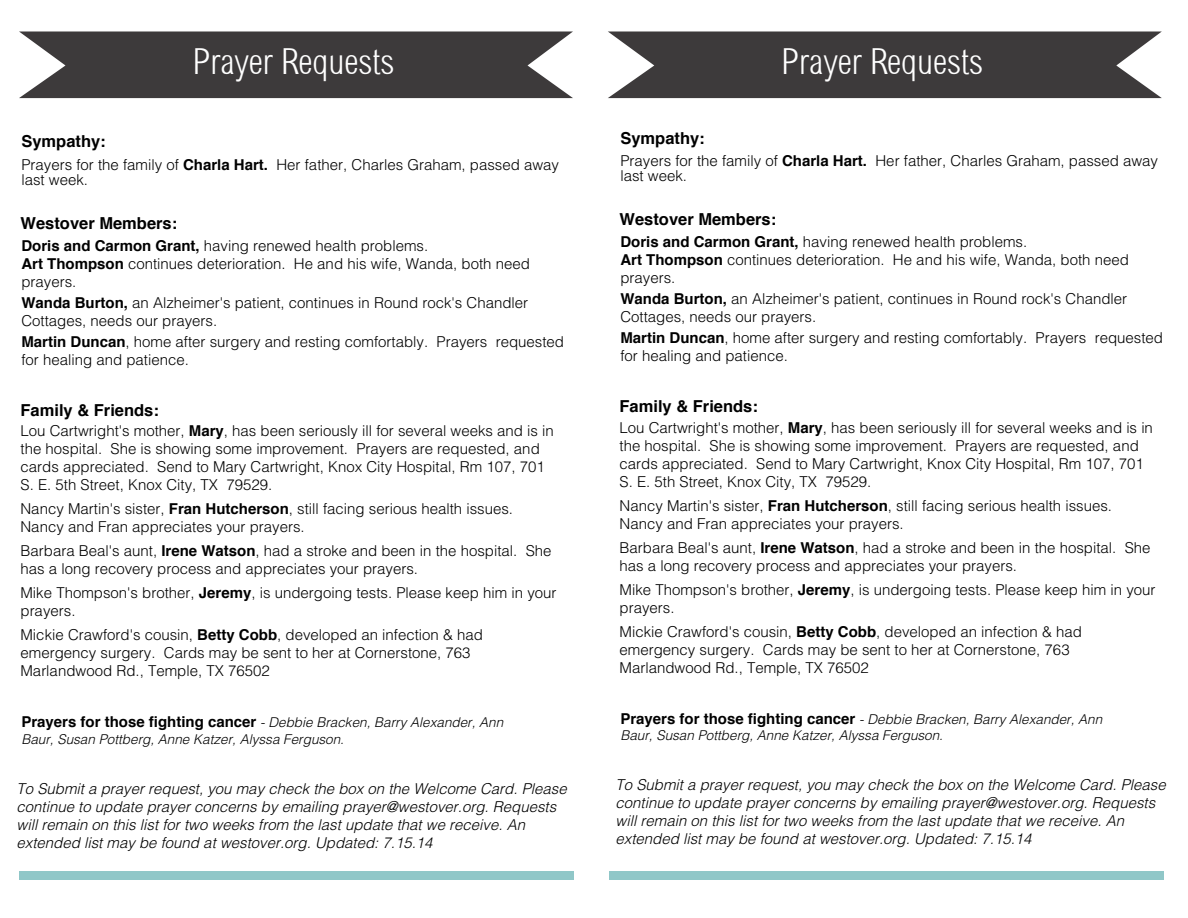
<style>
.page{position:relative;width:1188px;height:918px;background:#fff}
.page>*{position:absolute;margin:0;border:0;box-sizing:border-box;transform-origin:0 0}
.t1{font:36px "Sertig";color:#fff}
.t2{font:700 16.5px "Helvetica";color:#000}
._2_pt_space{font:300 15px/18px "Helvetica";color:#000}
._2_pt_space-2{font:italic 300 15px/18px "Helvetica";color:#000}
.t3{font:italic 300 13.5px/16.2px "Helvetica";color:#000}
.s1{font-weight:700}
.s2{font-weight:700;font-style:normal;font-size:15px}
</style>
<div class="page">
<svg style="left:19px;top:31px;width:554px;height:67px;background:#4e4b4c"></svg>
<div style="left:19px;top:872px;width:554px;height:8px;background:#90c7c8"></div>
<div style="left:609px;top:872px;width:554px;height:8px;background:#90c7c8"></div>
<svg style="left:608px;top:31px;width:554px;height:67px;background:#4e4b4c"></svg>
<p class="t1" style="left:192px;top:40px;width:203px">Prayer Requests</p>
<p class="t1" style="left:781px;top:40px;width:203px">Prayer Requests</p>
<p class="t2" style="left:21px;top:131px;width:86px">Sympathy:</p>
<p class="t2" style="left:620px;top:128px;width:86px">Sympathy:</p>
<p class="_2_pt_space" style="left:21px;top:156px;width:539px;line-height:15px">Prayers for the family of <span class="s1">Charla Hart.</span> Her father, Charles Graham, passed away last week.</p>
<p class="_2_pt_space" style="left:620px;top:153px;width:539px;line-height:15px">Prayers for the family of <span class="s1">Charla Hart.</span> Her father, Charles Graham, passed away last week.</p>
<p class="t2" style="left:21px;top:213px;width:158px">Westover Members:</p>
<p class="t2" style="left:620px;top:209px;width:158px">Westover Members:</p>
<p class="_2_pt_space" style="left:21px;top:236px;width:408px"><span class="s1">Doris and Carmon Grant,</span> having renewed health problems.</p>
<p class="_2_pt_space" style="left:21px;top:254px;width:510px"><span class="s1">Art Thompson</span> continues deterioration. He and his wife, Wanda, both need prayers.</p>
<p class="_2_pt_space" style="left:21px;top:293px;width:508px"><span class="s1">Wanda Burton,</span> an Alzheimer's patient, continues in Round rock's Chandler<br>Cottages, needs our prayers.</p>
<p class="_2_pt_space" style="left:21px;top:332px;width:544px"><span class="s1">Martin Duncan</span>, home after surgery and resting comfortably. Prayers requested for healing and patience.</p>
<p class="_2_pt_space" style="left:620px;top:233px;width:408px"><span class="s1">Doris and Carmon Grant,</span> having renewed health problems.</p>
<p class="_2_pt_space" style="left:620px;top:251px;width:510px"><span class="s1">Art Thompson</span> continues deterioration. He and his wife, Wanda, both need prayers.</p>
<p class="_2_pt_space" style="left:620px;top:290px;width:508px"><span class="s1">Wanda Burton,</span> an Alzheimer's patient, continues in Round rock's Chandler<br>Cottages, needs our prayers.</p>
<p class="_2_pt_space" style="left:620px;top:329px;width:544px"><span class="s1">Martin Duncan</span>, home after surgery and resting comfortably. Prayers requested for healing and patience.</p>
<p class="t2" style="left:21px;top:399px;width:140px">Family &amp; Friends:</p>
<p class="t2" style="left:620px;top:396px;width:140px">Family &amp; Friends:</p>
<p class="_2_pt_space" style="left:21px;top:422px;width:535px">Lou Cartwright's mother, <span class="s1">Mary</span>, has been seriously ill for several weeks and is in the hospital. She is showing some improvement. Prayers are requested, and cards appreciated. Send to Mary Cartwright, Knox City Hospital, Rm 107, 701<br>S. E. 5th Street, Knox City, TX 79529.</p>
<p class="_2_pt_space" style="left:21px;top:500px;width:494px">Nancy Martin's sister, <span class="s1">Fran Hutcherson</span>, still facing serious health issues.<br>Nancy and Fran appreciates your prayers.</p>
<p class="_2_pt_space" style="left:21px;top:542px;width:533px">Barbara Beal's aunt, <span class="s1">Irene Watson</span>, had a stroke and been in the hospital. She has a long recovery process and appreciates your prayers.</p>
<p class="_2_pt_space" style="left:21px;top:584px;width:538px">Mike Thompson's brother, <span class="s1">Jeremy</span>, is undergoing tests. Please keep him in your prayers.</p>
<p class="_2_pt_space" style="left:21px;top:626px;width:464px">Mickie Crawford's cousin, <span class="s1">Betty Cobb</span>, developed an infection &amp; had emergency surgery. Cards may be sent to her at Cornerstone, 763<br>Marlandwood Rd., Temple, TX 76502</p>
<p class="_2_pt_space" style="left:620px;top:418px;width:535px">Lou Cartwright's mother, <span class="s1">Mary</span>, has been seriously ill for several weeks and is in the hospital. She is showing some improvement. Prayers are requested, and cards appreciated. Send to Mary Cartwright, Knox City Hospital, Rm 107, 701<br>S. E. 5th Street, Knox City, TX 79529.</p>
<p class="_2_pt_space" style="left:620px;top:496px;width:494px">Nancy Martin's sister, <span class="s1">Fran Hutcherson</span>, still facing serious health issues.<br>Nancy and Fran appreciates your prayers.</p>
<p class="_2_pt_space" style="left:620px;top:538px;width:533px">Barbara Beal's aunt, <span class="s1">Irene Watson</span>, had a stroke and been in the hospital. She has a long recovery process and appreciates your prayers.</p>
<p class="_2_pt_space" style="left:620px;top:580px;width:538px">Mike Thompson's brother, <span class="s1">Jeremy</span>, is undergoing tests. Please keep him in your prayers.</p>
<p class="_2_pt_space" style="left:620px;top:622px;width:464px">Mickie Crawford's cousin, <span class="s1">Betty Cobb</span>, developed an infection &amp; had emergency surgery. Cards may be sent to her at Cornerstone, 763<br>Marlandwood Rd., Temple, TX 76502</p>
<p class="t3" style="left:21px;top:714px;width:483px"><span class="s2">Prayers for those fighting cancer</span> - Debbie Bracken, Barry Alexander, Ann<br>Baur, Susan Pottberg, Anne Katzer, Alyssa Ferguson.</p>
<p class="t3" style="left:620px;top:711px;width:483px"><span class="s2">Prayers for those fighting cancer</span> - Debbie Bracken, Barry Alexander, Ann<br>Baur, Susan Pottberg, Anne Katzer, Alyssa Ferguson.</p>
<p class="_2_pt_space-2" style="left:17px;top:779px;width:552px">To Submit a prayer request, you may check the box on the Welcome Card. Please continue to update prayer concerns by emailing prayer@westover.org. Requests will remain on this list for two weeks from the last update that we receive. An extended list may be found at westover.org. Updated: 7.15.14</p>
<p class="_2_pt_space-2" style="left:616px;top:776px;width:552px">To Submit a prayer request, you may check the box on the Welcome Card. Please continue to update prayer concerns by emailing prayer@westover.org. Requests will remain on this list for two weeks from the last update that we receive. An extended list may be found at westover.org. Updated: 7.15.14</p>
</div>
